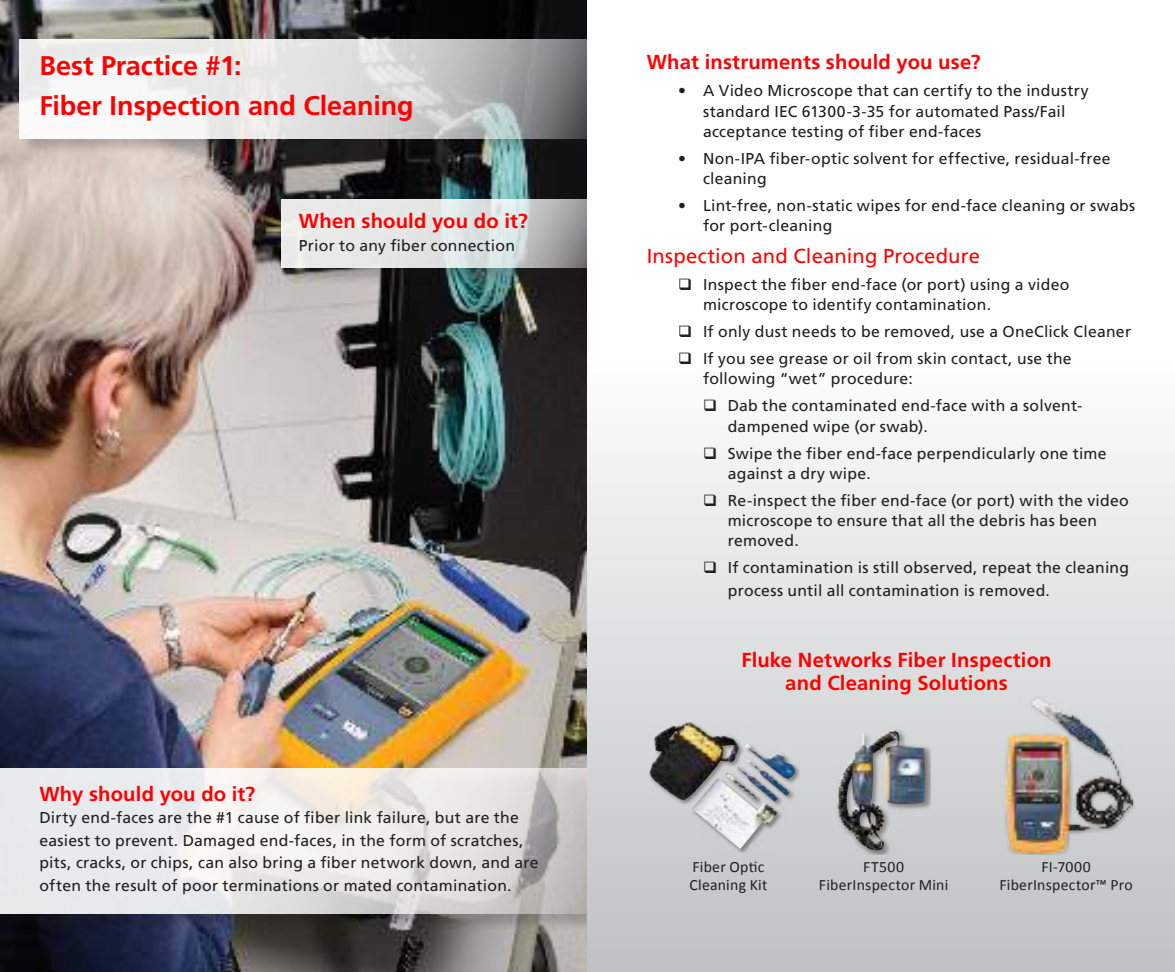
<style>
.page{position:relative;width:1175px;height:972px;background:#fff}
.page>*{position:absolute;margin:0;border:0;box-sizing:border-box;transform-origin:0 0}
.t1{font:700 27px/40.5px "Frutiger";color:#f00}
.t2{font:700 20.25px/22.5px "Frutiger";letter-spacing:.01em;color:#f00;text-align:center}
.t3{font:20.25px "Frutiger";letter-spacing:.005em;color:#f00}
.t4{font:15.75px/20.2px "Frutiger";letter-spacing:.015em;color:#221f1f}
.t5{font:15.75px/18px "Calibri";letter-spacing:.015em;color:#221f1f;text-align:center}
</style>
<div class="page">
<img style="left:0;top:0;width:587px;height:972px">
<div style="left:18px;top:39px;width:605px;height:115px;background:#221f1f;opacity:.25"></div>
<svg style="left:19px;top:39px;width:568px;height:100px"></svg>
<div style="left:0;top:767px;width:604px;height:163px;background:#221f1f;opacity:.25"></div>
<svg style="left:0;top:768px;width:587px;height:145px;fill:#e9e9eb"></svg>
<div style="left:281px;top:198px;width:341px;height:86px;background:#221f1f;opacity:.25"></div>
<svg style="left:281px;top:199px;width:306px;height:69px;background:#d7dada"></svg>
<div style="left:648px;top:720px;width:151px;height:133px;background:#221f1f;opacity:.45"></div>
<img style="left:654px;top:722px;width:33px;height:30px">
<div style="left:1003px;top:696px;width:131px;height:159px;background:#221f1f;opacity:.45"></div>
<img style="left:1003px;top:695px;width:129px;height:159px">
<div style="left:834px;top:728px;width:96px;height:127px;background:#221f1f;opacity:.45"></div>
<img style="left:843px;top:730px;width:49px;height:44px">
<svg style="left:646px;top:459px;width:16px;height:1px"></svg>
<svg style="left:678px;top:459px;width:16px;height:1px"></svg>
<svg style="left:717px;top:459px;width:16px;height:1px"></svg>
<svg style="left:646px;top:506px;width:16px;height:1px"></svg>
<svg style="left:678px;top:506px;width:16px;height:1px"></svg>
<svg style="left:717px;top:506px;width:16px;height:1px"></svg>
<svg style="left:646px;top:573px;width:16px;height:1px"></svg>
<svg style="left:678px;top:573px;width:16px;height:1px"></svg>
<svg style="left:717px;top:573px;width:16px;height:1px"></svg>
<h1 class="t1" style="left:39px;top:47px;width:376px">Best Practice #1:<br>Fiber Inspection and Cleaning</h1>
<p class="t2" style="left:299px;top:212px;width:230px">When should you do it?</p>
<p class="t4" style="left:299px;top:236px;width:218px">Prior to any fiber connection</p>
<p class="t2" style="left:39px;top:784px;width:217px">Why should you do it?</p>
<p class="t4" style="left:39px;top:808px;width:500px;line-height:22.5px">Dirty end-faces are the #1 cause of fiber link failure, but are the easiest to prevent. Damaged end-faces, in the form of scratches, pits, cracks, or chips, can also bring a fiber network down, and are often the result of poor terminations or mated contamination.</p>
<p class="t2" style="left:646px;top:53px;width:335px">What instruments should you use?</p>
<p class="t4" style="left:703px;top:82px;width:387px;text-indent:-25px">• A Video Microscope that can certify to the industry standard IEC 61300-3-35 for automated Pass/Fail acceptance testing of fiber end-faces</p>
<p class="t4" style="left:703px;top:150px;width:409px;text-indent:-25px">• Non-IPA fiber-optic solvent for effective, residual-free cleaning</p>
<p class="t4" style="left:703px;top:197px;width:434px;text-indent:-25px">• Lint-free, non-static wipes for end-face cleaning or swabs for port-cleaning</p>
<p class="t3" style="left:646px;top:247px;width:335px">Inspection and Cleaning Procedure</p>
<p class="t4" style="left:703px;top:276px;width:368px;text-indent:-25px">❑ Inspect the fiber end-face (or port) using a video microscope to identify contamination.</p>
<p class="t4" style="left:678px;top:323px;width:454px">❑ If only dust needs to be removed, use a OneClick Cleaner</p>
<p class="t4" style="left:703px;top:350px;width:370px;text-indent:-25px">❑ If you see grease or oil from skin contact, use the following “wet” procedure:</p>
<p class="t4" style="left:727px;top:397px;width:356px;text-indent:-25px">❑ Dab the contaminated end-face with a solvent&shy;dampened wipe (or swab).</p>
<p class="t4" style="left:727px;top:444px;width:380px;text-indent:-25px">❑ Swipe the fiber end-face perpendicularly one time against a dry wipe.</p>
<p class="t4" style="left:727px;top:492px;width:402px;text-indent:-25px">❑ Re-inspect the fiber end-face (or port) with the video microscope to ensure that all the debris has been removed.</p>
<p class="t4" style="left:727px;top:558px;width:403px;line-height:22.5px;text-indent:-25px">❑ If contamination is still observed, repeat the cleaning process until all contamination is removed.</p>
<p class="t2" style="left:741px;top:650px;width:312px">Fluke Networks Fiber Inspection and Cleaning Solutions</p>
<p class="t5" style="left:689px;top:858px;width:79px;text-align:left">Fiber Optic<br>Cleaning Kit</p>
<p class="t5" style="left:819px;top:859px;width:131px">FT500<br>FiberInspector Mini</p>
<p class="t5" style="left:999px;top:859px;width:135px">FI-7000<br>FiberInspector™ Pro</p>
</div>
